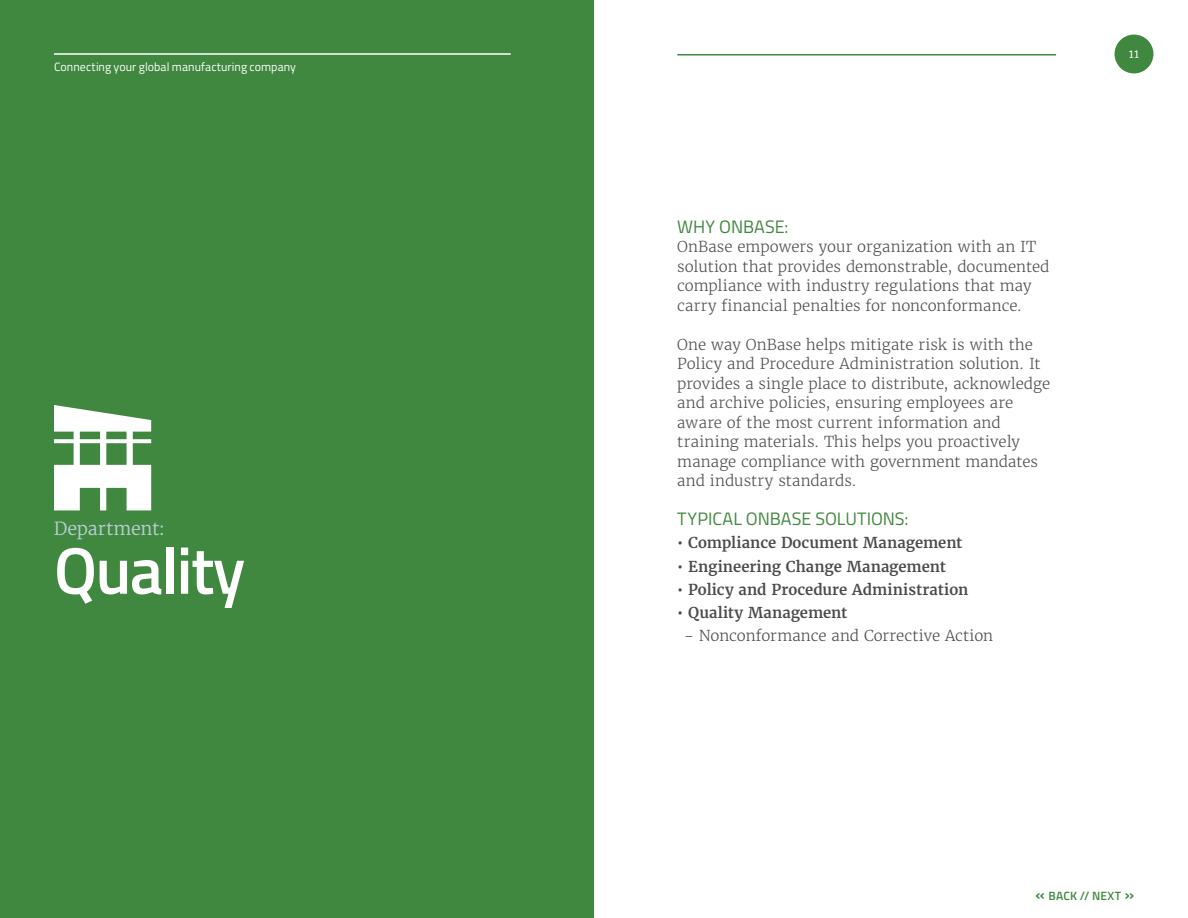
<style>
.page{position:relative;width:1188px;height:918px;background:#fff}
.page>*{position:absolute;margin:0;border:0;box-sizing:border-box;transform-origin:0 0}
.t1{font:600 66px "Titillium";letter-spacing:-.025em;color:#fff}
.t2{font:18px "Titillium";color:#40873f}
.t3{font:18px "Merriweather ST";letter-spacing:-.015em;color:#b7cecf}
.t4{font:300 15px/19.5px "Merriweather ST";color:#4d4d4f}
.t5{font:600 15px "Merriweather ST";color:#4a4a4d}
.t6{font:300 15px "Merriweather ST";letter-spacing:-.005em;color:#4a4a4d}
.t7{font:12px "Titillium";letter-spacing:.005em;color:#fff}
.t8{font:600 12px "Titillium";letter-spacing:.015em;color:#40873f}
.t9{font:12px "Merriweather ST";color:#fff}
.s1{font-size:16.5px}
</style>
<div class="page">
<div style="left:1115px;top:35px;width:38px;height:38px;background:#40873f;border-radius:50%"></div>
<hr style="left:677px;top:54px;width:379px;height:2px;background:#40873f">
<div style="left:0;top:0;width:594px;height:918px;background:#40873f"></div>
<hr style="left:54px;top:53px;width:457px;height:2px;background:#fff">
<svg style="left:54px;top:405px;width:97px;height:105px"></svg>
<p class="t7" style="left:54px;top:58px;width:244px">Connecting your global manufacturing company</p>
<p class="t3" style="left:54px;top:518px;width:113px">Department:</p>
<h1 class="t1" style="left:54px;top:521px;width:193px">Quality</h1>
<p class="t2" style="left:677px;top:213px;width:113px">WHY ONBASE:</p>
<p class="t4" style="left:677px;top:237px;width:374px">OnBase empowers your organization with an IT solution that provides demonstrable, documented compliance with industry regulations that may carry financial penalties for nonconformance.</p>
<p class="t4" style="left:677px;top:335px;width:374px">One way OnBase helps mitigate risk is with the Policy and Procedure Administration solution. It provides a single place to distribute, acknowledge and archive policies, ensuring employees are aware of the most current information and training materials. This helps you proactively manage compliance with government mandates and industry standards.</p>
<p class="t2" style="left:677px;top:506px;width:233px">TYPICAL ONBASE SOLUTIONS:</p>
<p class="t5" style="left:677px;top:533px;width:287px">• Compliance Document Management</p>
<p class="t5" style="left:677px;top:557px;width:270px">• Engineering Change Management</p>
<p class="t5" style="left:677px;top:580px;width:293px">• Policy and Procedure Administration</p>
<p class="t5" style="left:677px;top:603px;width:172px">• Quality Management</p>
<p class="t6" style="left:684px;top:627px;width:311px">- Nonconformance and Corrective Action</p>
<p class="t9" style="left:1129px;top:47px;width:12px">11</p>
<p class="t8" style="left:1036px;top:887px;width:100px"><span class="s1">«</span> BACK // NEXT <span class="s1">»</span></p>
</div>
